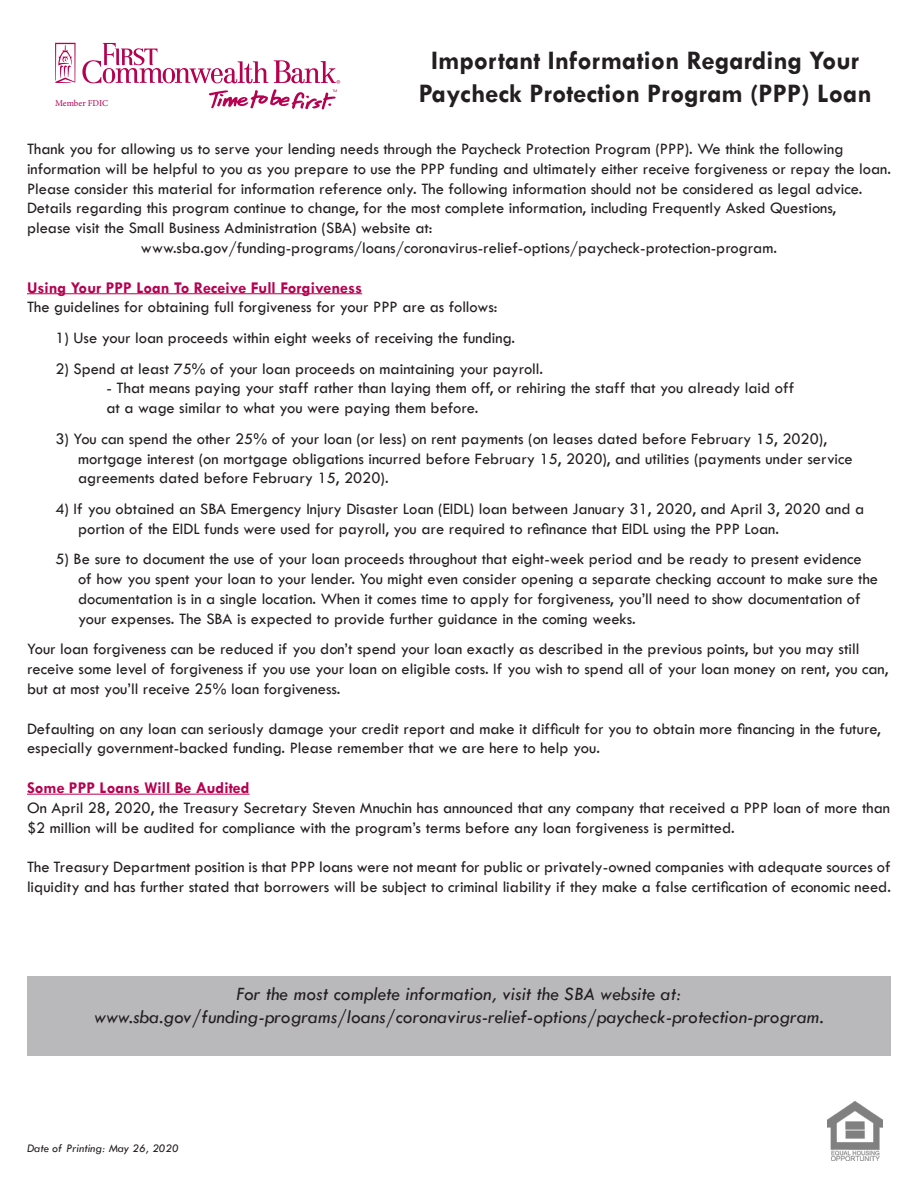
<style>
.page{position:relative;width:918px;height:1188px;background:#fff}
.page>*{position:absolute;margin:0;border:0;box-sizing:border-box;transform-origin:0 0}
.t1{font:700 27px "Tw Cen";color:#231f20}
.t2{font:italic 19.5px "Tw Cen";color:#231f20}
.t3{font:16.5px/19.8px "Tw Cen";color:#231f20}
.t4{font:700 16.5px "Tw Cen";color:#b60150}
.t5{font:italic 12px "Tw Cen";color:#231f20}
.t6{font:9px "Minion Pro";letter-spacing:-.005em;color:#b60150}
</style>
<div class="page">
<svg style="left:55px;top:43px;width:21px;height:40px"></svg>
<svg style="left:82px;top:43px;width:258px;height:67px"></svg>
<hr style="left:27px;top:293px;width:335px;height:1px;background:#b60150">
<hr style="left:27px;top:794px;width:223px;height:1px;background:#b60150">
<div style="left:27px;top:976px;width:864px;height:80px;background:#b9b8ba"></div>
<img style="left:827px;top:1102px;width:55px;height:59px">
<p class="t1" style="left:431px;top:45px;width:430px">Important Information Regarding Your</p>
<p class="t1" style="left:419px;top:77px;width:454px">Paycheck Protection Program (PPP) Loan</p>
<p class="t3" style="left:27px;top:139px;width:818px">Thank you for allowing us to serve your lending needs through the Paycheck Protection Program (PPP). We think the following</p>
<p class="t3" style="left:27px;top:159px;width:865px">information will be helpful to you as you prepare to use the PPP funding and ultimately either receive forgiveness or repay the loan.<br>Please consider this material for information reference only. The following information should not be considered as legal advice.</p>
<p class="t3" style="left:27px;top:198px;width:811px">Details regarding this program continue to change, for the most complete information, including Frequently Asked Questions,</p>
<p class="t3" style="left:27px;top:218px;width:407px">please visit the Small Business Administration (SBA) website at:</p>
<p class="t3" style="left:141px;top:238px;width:638px">www.sba.gov/funding-programs/loans/coronavirus-relief-options/paycheck-protection-program.</p>
<p class="t4" style="left:27px;top:277px;width:337px">Using Your PPP Loan To Receive Full Forgiveness</p>
<p class="t3" style="left:27px;top:297px;width:472px">The guidelines for obtaining full forgiveness for your PPP are as follows:</p>
<p class="t3" style="left:56px;top:328px;width:461px">1) Use your loan proceeds within eight weeks of receiving the funding.</p>
<p class="t3" style="left:56px;top:358px;width:489px">2) Spend at least 75% of your loan proceeds on maintaining your payroll.</p>
<p class="t3" style="left:106px;top:378px;width:689px">- That means paying your staff rather than laying them off, or rehiring the staff that you already laid off at a wage similar to what you were paying them before.</p>
<p class="t3" style="left:56px;top:429px;width:773px">3) You can spend the other 25% of your loan (or less) on rent payments (on leases dated before February 15, 2020),</p>
<p class="t3" style="left:78px;top:448px;width:776px">mortgage interest (on mortgage obligations incurred before February 15, 2020), and utilities (payments under service agreements dated before February 15, 2020).</p>
<p class="t3" style="left:78px;top:499px;width:788px;text-indent:-22px">4) If you obtained an SBA Emergency Injury Disaster Loan (EIDL) loan between January 31, 2020, and April 3, 2020 and a portion of the EIDL funds were used for payroll, you are required to refinance that EIDL using the PPP Loan.</p>
<p class="t3" style="left:78px;top:549px;width:802px;text-indent:-22px">5) Be sure to document the use of your loan proceeds throughout that eight-week period and be ready to present evidence of how you spent your loan to your lender. You might even consider opening a separate checking account to make sure the documentation is in a single location. When it comes time to apply for forgiveness, you’ll need to show documentation of your expenses. The SBA is expected to provide further guidance in the coming weeks.</p>
<p class="t3" style="left:27px;top:639px;width:863px">Your loan forgiveness can be reduced if you don’t spend your loan exactly as described in the previous points, but you may still receive some level of forgiveness if you use your loan on eligible costs. If you wish to spend all of your loan money on rent, you can, but at most you’ll receive 25% loan forgiveness.</p>
<p class="t3" style="left:27px;top:718px;width:855px">Defaulting on any loan can seriously damage your credit report and make it difficult for you to obtain more financing in the future, especially government-backed funding. Please remember that we are here to help you.</p>
<p class="t4" style="left:27px;top:778px;width:224px">Some PPP Loans Will Be Audited</p>
<p class="t3" style="left:27px;top:798px;width:865px">On April 28, 2020, the Treasury Secretary Steven Mnuchin has announced that any company that received a PPP loan of more than $2 million will be audited for compliance with the program’s terms before any loan forgiveness is permitted.</p>
<p class="t3" style="left:27px;top:857px;width:866px">The Treasury Department position is that PPP loans were not meant for public or privately-owned companies with adequate sources of liquidity and has further stated that borrowers will be subject to criminal liability if they make a false certification of economic need.</p>
<p class="t6" style="left:55px;top:97px;width:54px">Member FDIC</p>
<p class="t2" style="left:237px;top:982px;width:446px">For the most complete information, visit the SBA website at:</p>
<p class="t2" style="left:94px;top:1005px;width:731px">www.sba.gov/funding-programs/loans/coronavirus-relief-options/paycheck-protection-program.</p>
<p class="t5" style="left:27px;top:1141px;width:153px">Date of Printing: May 26, 2020</p>
</div>
